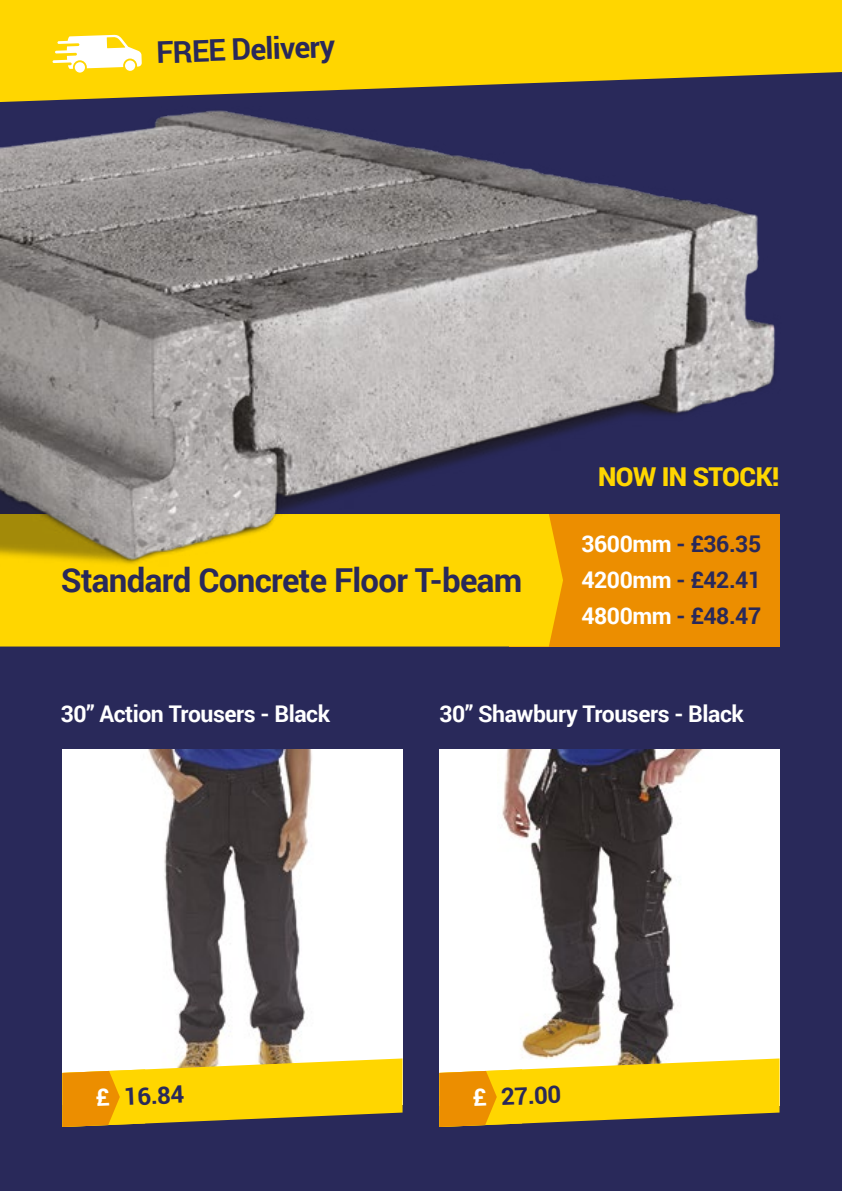
<style>
.page{position:relative;width:842px;height:1191px;background:#29295a}
.page>*{position:absolute;margin:0;border:0;box-sizing:border-box;transform-origin:0 0}
.t1{font:700 33px "Roboto";letter-spacing:-.02em;color:#29295a}
.t2{font:700 30px "Roboto";color:#29295a}
.t3{font:900 26px "Roboto";letter-spacing:-.02em;color:#ffd600}
.t4{font:700 24px "Roboto";color:#29295a}
.t5{font:700 23px "Roboto";letter-spacing:-.02em;color:#fff}
.t6{font:700 23px/36px "Roboto";letter-spacing:-.02em;color:#29295a;text-align:justify}
.s1{color:#fff}
</style>
<div class="page">
<div style="left:0;top:0;width:842px;height:74px;background:#ffd600"></div>
<svg style="left:53px;top:35px;width:89px;height:36px;background:#ffef9d"></svg>
<div style="left:509px;top:514px;width:270px;height:132px;background:#ec8e00"></div>
<div style="left:0;top:581px;width:563px;height:65px;background:#ffd600"></div>
<div style="left:439px;top:749px;width:340px;height:356px;background:#fff"></div>
<img style="left:502px;top:749px;width:201px;height:309px">
<svg style="left:439px;top:1058px;width:340px;height:69px"></svg>
<div style="left:62px;top:749px;width:341px;height:355px;background:#fff"></div>
<img style="left:148px;top:749px;width:164px;height:309px">
<svg style="left:62px;top:1058px;width:341px;height:69px"></svg>
<img style="left:0;top:71px;width:802px;height:510px">
<h2 class="t2" style="left:156px;top:31px;width:180px;rotate:-2deg">FREE Delivery</h2>
<h1 class="t1" style="left:61px;top:556px;width:463px">Standard Concrete Floor T-beam</h1>
<p class="t3" style="left:598px;top:458px;width:183px">NOW IN STOCK!</p>
<p class="t6" style="left:581px;top:525px;width:181px"><span class="s1">3600mm</span> - £36.35<br><span class="s1">4200mm</span> - £42.41<br><span class="s1">4800mm</span> - £48.47</p>
<p class="t5" style="left:61px;top:698px;width:271px">30” Action Trousers - Black</p>
<p class="t5" style="left:439px;top:698px;width:306px">30” Shawbury Trousers - Black</p>
<p class="t4" style="left:95px;top:1080px;width:90px;rotate:-2deg"><span class="s1">£</span> 16.84</p>
<p class="t4" style="left:472px;top:1080px;width:90px;rotate:-2deg"><span class="s1">£</span> 27.00</p>
</div>
